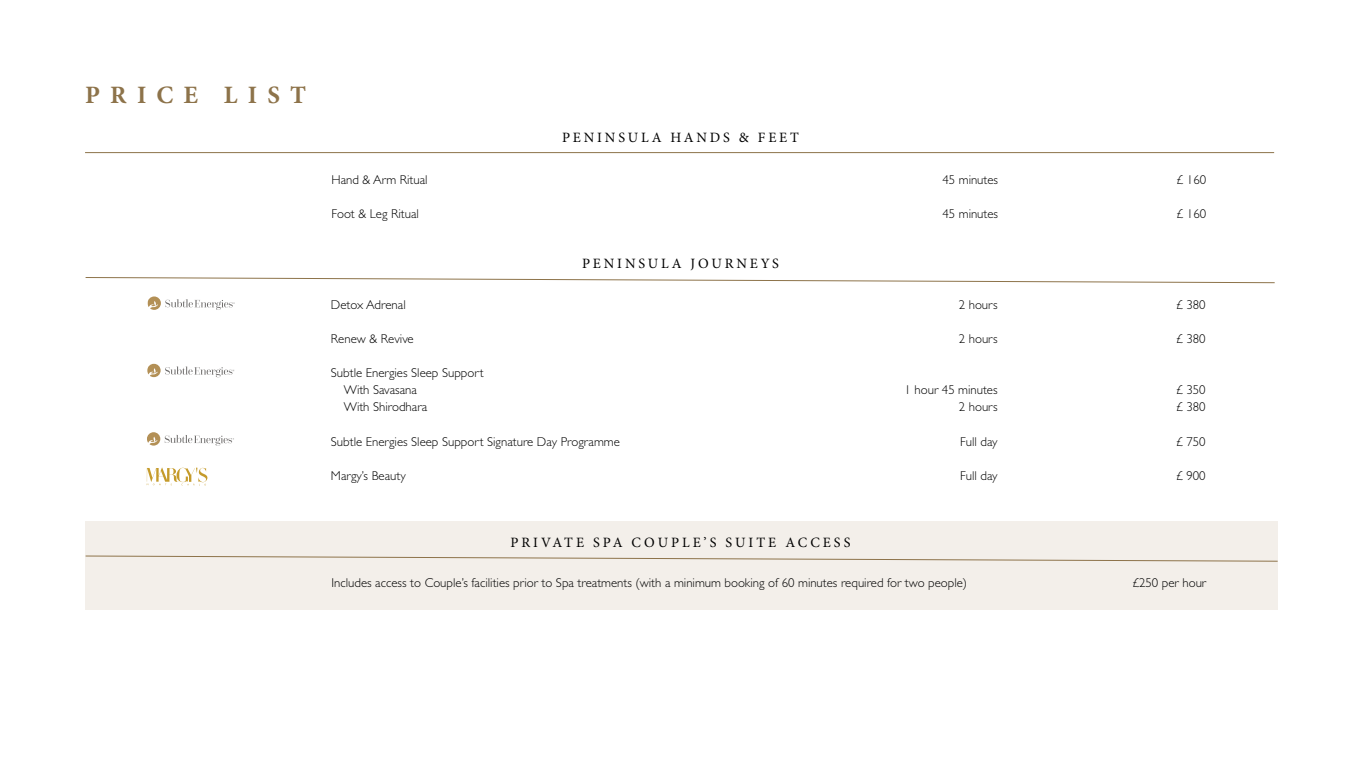
<style>
.page{position:relative;width:1361px;height:766px;background:#fff}
.page>*{position:absolute;margin:0;border:0;box-sizing:border-box;transform-origin:0 0}
.t1{font:700 25px "Minion Pro";letter-spacing:.41em;color:#8d734a}
.t2{font:14.25px "Minion Pro";letter-spacing:.2em;color:#000}
.t3{font:300 12.82px/17.1px "Gill Sans Std";color:#000}
</style>
<div class="page">
<hr style="left:85px;top:152px;width:1189px;height:1px;background:#8d734a">
<svg style="left:85px;top:277px;width:1190px;height:6px"></svg>
<svg style="left:147px;top:467px;width:60px;height:18px"></svg>
<svg style="left:147px;top:296px;width:88px;height:14px"></svg>
<svg style="left:147px;top:363px;width:88px;height:14px"></svg>
<svg style="left:147px;top:432px;width:87px;height:13px"></svg>
<div style="left:86px;top:521px;width:1191px;height:88px;background:#f3efea"></div>
<svg style="left:85px;top:555px;width:1193px;height:6px"></svg>
<h1 class="t1" style="left:85px;top:77px;width:222px">PRICE LIST</h1>
<p class="t2" style="left:562px;top:128px;width:238px">PENINSULA HANDS &amp; FEET</p>
<p class="t3" style="left:331px;top:171px;width:98px">Hand &amp; Arm Ritual</p>
<p class="t3" style="left:942px;top:171px;width:57px">45 minutes</p>
<p class="t3" style="left:1176px;top:171px;width:31px">£ 160</p>
<p class="t3" style="left:331px;top:205px;width:89px">Foot &amp; Leg Ritual</p>
<p class="t3" style="left:942px;top:205px;width:57px">45 minutes</p>
<p class="t3" style="left:1176px;top:205px;width:31px">£ 160</p>
<p class="t2" style="left:582px;top:254px;width:198px">PENINSULA JOURNEYS</p>
<p class="t3" style="left:331px;top:296px;width:76px">Detox Adrenal</p>
<p class="t3" style="left:959px;top:296px;width:40px">2 hours</p>
<p class="t3" style="left:1175px;top:296px;width:31px">£ 380</p>
<p class="t3" style="left:331px;top:330px;width:84px">Renew &amp; Revive</p>
<p class="t3" style="left:959px;top:330px;width:40px">2 hours</p>
<p class="t3" style="left:1175px;top:330px;width:31px">£ 380</p>
<p class="t3" style="left:344px;top:364px;width:141px;text-indent:-13px">Subtle Energies Sleep Support<br>With Savasana</p>
<p class="t3" style="left:904px;top:381px;width:95px">1 hour 45 minutes</p>
<p class="t3" style="left:1175px;top:381px;width:31px">£ 350</p>
<p class="t3" style="left:344px;top:398px;width:85px">With Shirodhara</p>
<p class="t3" style="left:959px;top:398px;width:40px">2 hours</p>
<p class="t3" style="left:1175px;top:398px;width:31px">£ 380</p>
<p class="t3" style="left:331px;top:433px;width:290px">Subtle Energies Sleep Support Signature Day Programme</p>
<p class="t3" style="left:960px;top:433px;width:39px">Full day</p>
<p class="t3" style="left:1176px;top:433px;width:31px">£ 750</p>
<p class="t3" style="left:331px;top:467px;width:76px">Margy’s Beauty</p>
<p class="t3" style="left:960px;top:467px;width:39px">Full day</p>
<p class="t3" style="left:1176px;top:467px;width:31px">£ 900</p>
<p class="t2" style="left:510px;top:532px;width:341px">PRIVATE SPA COUPLE’S SUITE ACCESS</p>
<p class="t3" style="left:331px;top:574px;width:637px">Includes access to Couple’s facilities prior to Spa treatments (with a minimum booking of 60 minutes required for two people)</p>
<p class="t3" style="left:1132px;top:574px;width:76px">£250 per hour</p>
</div>
